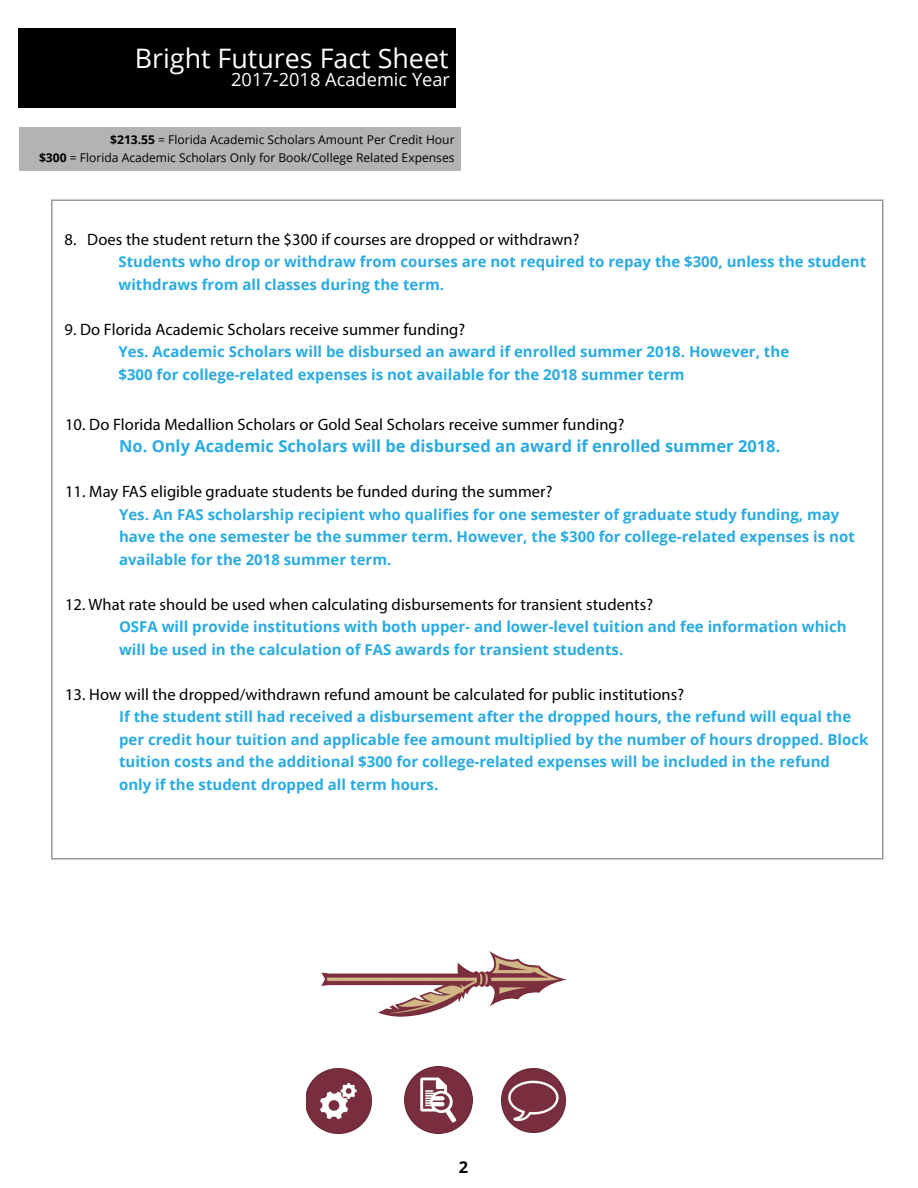
<style>
.page{position:relative;width:918px;height:1188px;background:#fff}
.page>*{position:absolute;margin:0;border:0;box-sizing:border-box;transform-origin:0 0}
.t1{font:26.85px "Open Sans";color:#fff}
.t2{font:18.3px "Open Sans";color:#fff}
.t3{font:16.5px "Myriad Pro";letter-spacing:.005em;color:#000}
.t4{font:700 16.5px "Open Sans";color:#29abe2}
.t5{font:700 16.35px "Open Sans";color:#000}
.t6{font:700 15px/22.5px "Open Sans";color:#29abe2}
.t7{font:12.15px/18.1px "Open Sans";color:#000;text-align:right}
.s1{font-weight:700}
</style>
<div class="page">
<img style="left:306px;top:1068px;width:66px;height:66px">
<img style="left:405px;top:1066px;width:67px;height:68px">
<img style="left:501px;top:1068px;width:65px;height:65px">
<img style="left:321px;top:951px;width:246px;height:66px">
<div style="left:18px;top:28px;width:438px;height:80px;background:#000"></div>
<div style="left:19px;top:128px;width:441px;height:43px;background:#b3b3b3"></div>
<h1 class="t1" style="left:135px;top:40px;width:315px">Bright Futures Fact Sheet</h1>
<p class="t2" style="left:231px;top:67px;width:220px">2017-2018 Academic Year</p>
<p class="t7" style="left:39px;top:130px;width:417px"><span class="s1">$213.55</span> = Florida Academic Scholars Amount Per Credit Hour<br><span class="s1">$300</span> = Florida Academic Scholars Only for Book/College Related Expenses</p>
<p class="t3" style="left:64px;top:229px;width:517px">8. Does the student return the $300 if courses are dropped or withdrawn?</p>
<p class="t6" style="left:118px;top:250px;width:749px">Students who drop or withdraw from courses are not required to repay the $300, unless the student withdraws from all classes during the term.</p>
<p class="t3" style="left:64px;top:319px;width:402px">9. Do Florida Academic Scholars receive summer funding?</p>
<p class="t6" style="left:118px;top:340px;width:672px">Yes. Academic Scholars will be disbursed an award if enrolled summer 2018. However, the $300 for college-related expenses is not available for the 2018 summer term</p>
<p class="t3" style="left:65px;top:414px;width:561px">10. Do Florida Medallion Scholars or Gold Seal Scholars receive summer funding?</p>
<p class="t4" style="left:119px;top:435px;width:663px">No. Only Academic Scholars will be disbursed an award if enrolled summer 2018.</p>
<p class="t3" style="left:65px;top:482px;width:489px">11. May FAS eligible graduate students be funded during the summer?</p>
<p class="t6" style="left:119px;top:503px;width:737px">Yes. An FAS scholarship recipient who qualifies for one semester of graduate study funding, may have the one semester be the summer term. However, the $300 for college-related expenses is not available for the 2018 summer term.</p>
<p class="t3" style="left:65px;top:594px;width:590px">12. What rate should be used when calculating disbursements for transient students?</p>
<p class="t6" style="left:119px;top:615px;width:729px">OSFA will provide institutions with both upper- and lower-level tuition and fee information which will be used in the calculation of FAS awards for transient students.</p>
<p class="t3" style="left:65px;top:684px;width:621px">13. How will the dropped/withdrawn refund amount be calculated for public institutions?</p>
<p class="t6" style="left:119px;top:705px;width:751px">If the student still had received a disbursement after the dropped hours, the refund will equal the per credit hour tuition and applicable fee amount multiplied by the number of hours dropped. Block tuition costs and the additional $300 for college-related expenses will be included in the refund<br>only if the student dropped all term hours.</p>
<p class="t5" style="left:459px;top:1155px;width:11px">2</p>
</div>
